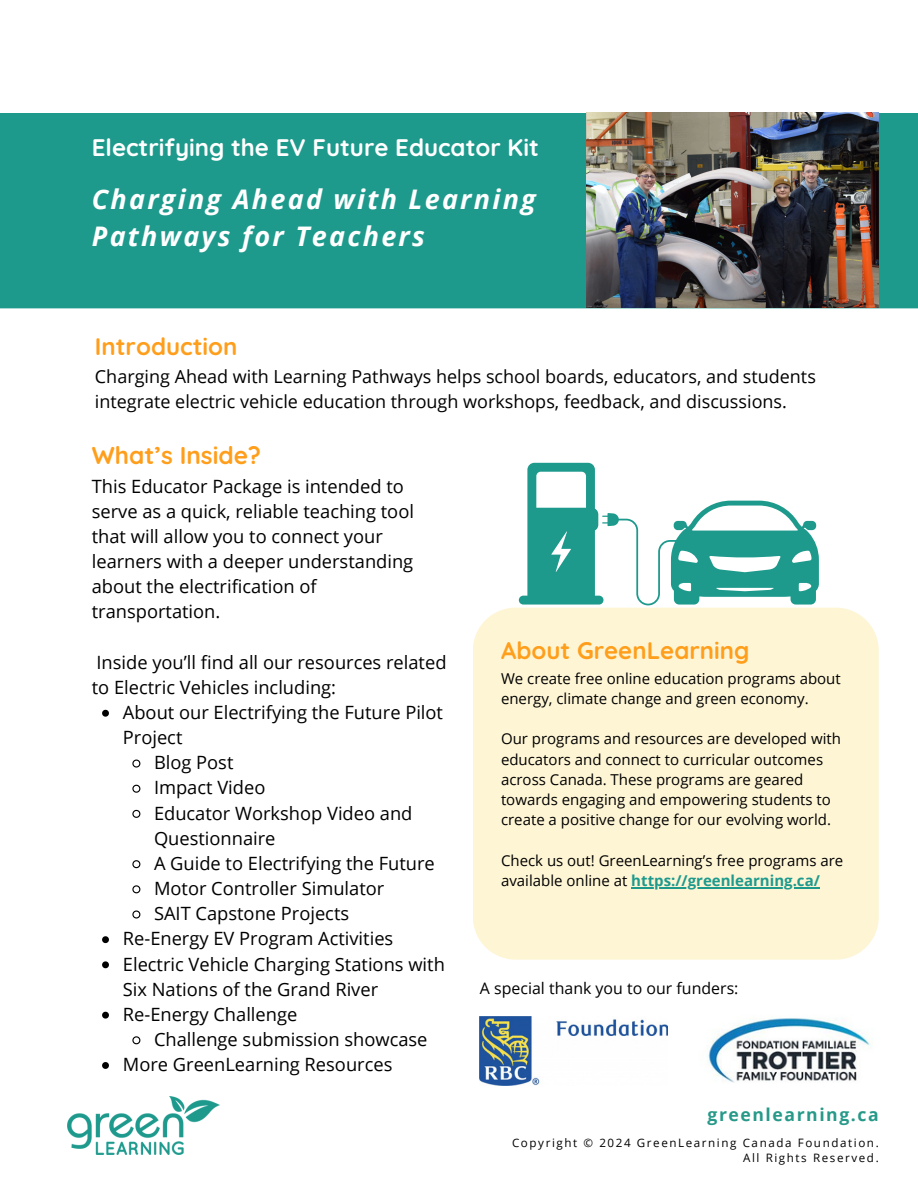
<style>
.page{position:relative;width:918px;height:1188px;background:#fff}
.page>*{position:absolute;margin:0;border:0;box-sizing:border-box;transform-origin:0 0}
.t1{font:italic 700 27px/37.2px "Open Sans";letter-spacing:.085em;color:#fff}
.t2{font:700 24.45px "Quicksand";color:#ff9e1b}
.t3{font:700 24px "Quicksand";color:#fff}
.t4{font:700 24px "Quicksand";color:#ff9e1b}
.t5{font:18.3px/25.2px "Open Sans";color:#000}
.t6{font:18px/25px "Open Sans";color:#000}
.t7{font:700 17.55px "Open Sans";letter-spacing:.09em;color:#279989}
.t8{font:15.9px "Open Sans";color:#000}
.t9{font:15px/20.2px "Open Sans";color:#000}
.t10{font:11.55px "Open Sans";letter-spacing:.14em;color:#000}
.s1{font-weight:700;color:#1e9a8d}
</style>
<div class="page">
<div style="left:0;top:113px;width:918px;height:195px;background:#1e9a8d"></div>
<img style="left:67px;top:1096px;width:152px;height:59px">
<div style="left:473px;top:608px;width:406px;height:352px;background:#fef5d5"></div>
<hr style="left:631px;top:887px;width:189px;height:1px;background:#1e9a8d">
<svg style="left:519px;top:463px;width:300px;height:142px"></svg>
<svg style="left:102px;top:710px;width:7px;height:7px"></svg>
<svg style="left:132px;top:759px;width:9px;height:9px"></svg>
<svg style="left:132px;top:784px;width:9px;height:9px"></svg>
<svg style="left:132px;top:809px;width:9px;height:9px"></svg>
<svg style="left:132px;top:860px;width:9px;height:9px"></svg>
<svg style="left:132px;top:885px;width:9px;height:9px"></svg>
<svg style="left:132px;top:910px;width:9px;height:9px"></svg>
<svg style="left:102px;top:936px;width:7px;height:7px"></svg>
<svg style="left:102px;top:961px;width:7px;height:7px"></svg>
<svg style="left:102px;top:1012px;width:7px;height:7px"></svg>
<svg style="left:132px;top:1036px;width:9px;height:9px"></svg>
<svg style="left:102px;top:1062px;width:7px;height:7px"></svg>
<img style="left:586px;top:113px;width:293px;height:195px">
<img style="left:480px;top:1017px;width:188px;height:69px">
<img style="left:707px;top:1018px;width:165px;height:65px">
<p class="t3" style="left:92px;top:132px;width:449px">Electrifying the EV Future Educator Kit</p>
<h5 class="t1" style="left:92px;top:179px;width:446px">Charging Ahead with Learning<br>Pathways for Teachers</h5>
<h5 class="t4" style="left:95px;top:331px;width:144px">Introduction</h5>
<h5 class="t6" style="left:95px;top:364px;width:722px">Charging Ahead with Learning Pathways helps school boards, educators, and students integrate electric vehicle education through workshops, feedback, and discussions.</h5>
<h4 class="t2" style="left:92px;top:439px;width:171px">What’s Inside?</h4>
<h4 class="t5" style="left:92px;top:473px;width:324px">This Educator Package is intended to serve as a quick, reliable teaching tool that will allow you to connect your learners with a deeper understanding about the electrification of transportation.</h4>
<h4 class="t5" style="left:92px;top:649px;width:356px">Inside you’ll find all our resources related to Electric Vehicles including:</h4>
<p class="t5" style="left:123px;top:699px;width:322px">About our Electrifying the Future Pilot<br>Project</p>
<p class="t5" style="left:154px;top:750px;width:81px">Blog Post</p>
<p class="t5" style="left:154px;top:775px;width:113px">Impact Video</p>
<p class="t5" style="left:154px;top:800px;width:260px">Educator Workshop Video and<br>Questionnaire</p>
<p class="t5" style="left:154px;top:850px;width:282px">A Guide to Electrifying the Future</p>
<p class="t5" style="left:154px;top:875px;width:232px">Motor Controller Simulator</p>
<p class="t5" style="left:154px;top:901px;width:197px">SAIT Capstone Projects</p>
<p class="t5" style="left:123px;top:926px;width:272px">Re-Energy EV Program Activities</p>
<p class="t5" style="left:123px;top:951px;width:324px">Electric Vehicle Charging Stations with<br>Six Nations of the Grand River</p>
<p class="t5" style="left:123px;top:1001px;width:176px">Re-Energy Challenge</p>
<p class="t5" style="left:154px;top:1026px;width:275px">Challenge submission showcase</p>
<p class="t5" style="left:123px;top:1051px;width:271px">More GreenLearning Resources</p>
<h2 class="t4" style="left:501px;top:635px;width:250px">About GreenLearning</h2>
<h2 class="t9" style="left:501px;top:668px;width:341px">We create free online education programs about energy, climate change and green economy.</h2>
<h1 class="t9" style="left:501px;top:728px;width:341px">Our programs and resources are developed with educators and connect to curricular outcomes across Canada. These programs are geared towards engaging and empowering students to create a positive change for our evolving world.</h1>
<h2 class="t9" style="left:501px;top:850px;width:344px">Check us out! GreenLearning’s free programs are available online at <span class="s1">https://greenlearning.ca/</span></h2>
<h3 class="t8" style="left:480px;top:977px;width:260px">A special thank you to our funders:</h3>
<h5 class="t7" style="left:708px;top:1103px;width:173px">greenlearning.ca</h5>
<p class="t10" style="left:512px;top:1134px;width:368px">Copyright © 2024 GreenLearning Canada Foundation.</p>
<p class="t10" style="left:743px;top:1150px;width:137px">All Rights Reserved.</p>
</div>
